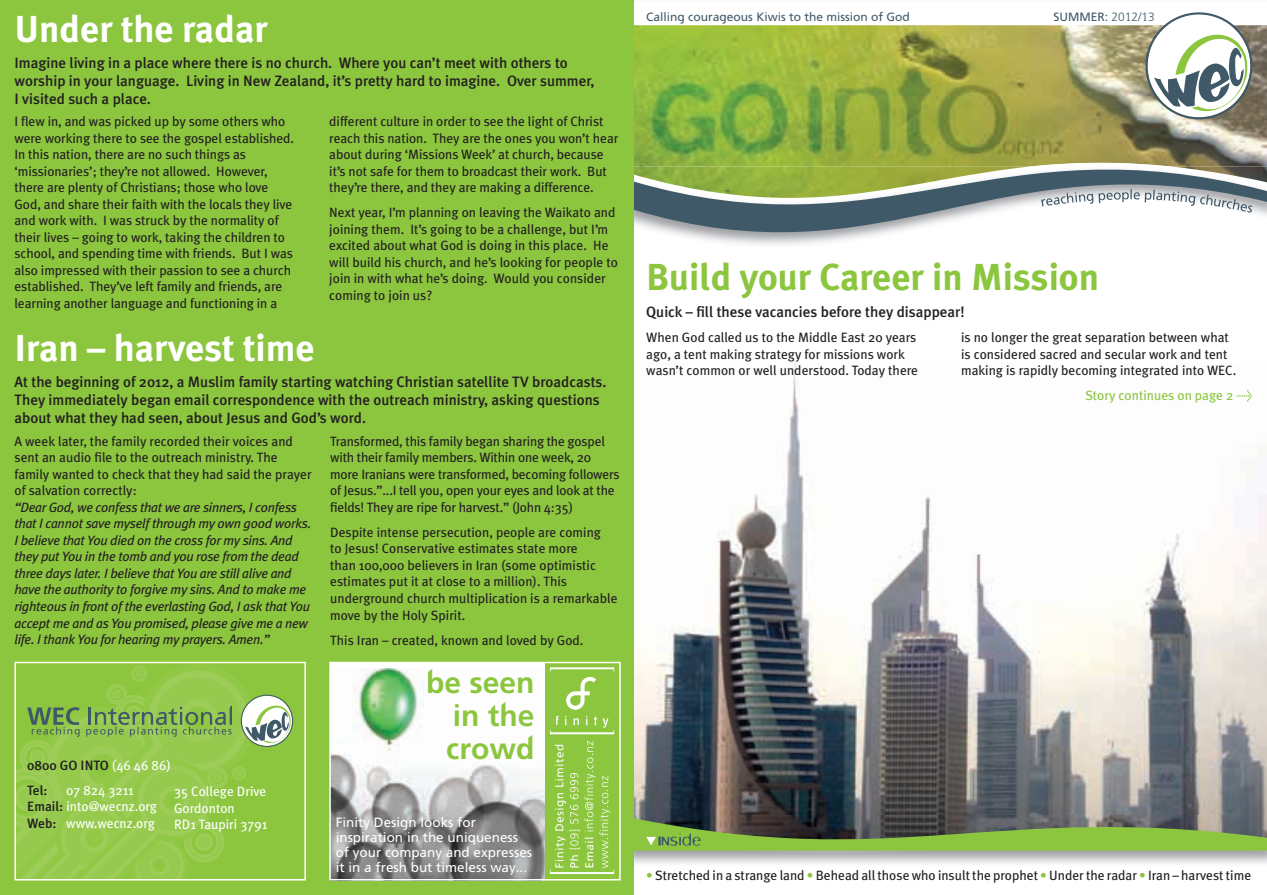
<style>
.page{position:relative;width:1267px;height:895px;background:#fff}
.page>*{position:absolute;margin:0;border:0;box-sizing:border-box;transform-origin:0 0}
.t1{font:700 37.5px "Meta Plus";color:#fff}
.t2{font:700 37.5px "Meta Plus";color:#8bc63e}
.t3{font:600 30px/33px "Freeway Maori";color:#8bc63e;text-align:justify}
.t4{font:500 15px/18px "Meta Plus";color:#231f20}
.t5{font:13.5px/16.5px "Meta Plus";letter-spacing:-.005em;color:#231f20}
.t6{font:italic 13.5px/16.5px "Meta Plus";letter-spacing:-.02em;color:#231f20}
.t7{font:13.5px/15px "Freeway Maori";color:#fff}
.t8{font:13.5px/16.5px "Meta Plus";color:#fff}
.t9{font:500 13.5px/25px "Meta Plus";color:#231f20}
.t10{font:13.5px "Meta Plus";color:#8bc63e}
.t11{font:12px "Freeway Maori";color:#405968}
.s1{font-weight:400;color:#fff}
.s2{font-weight:500;color:#231f20}
.s3{font-weight:300}
.s4{color:#8bc63e}
</style>
<div class="page">
<img style="left:633px;top:362px;width:633px;height:440px">
<img style="left:633px;top:25px;width:633px;height:96px">
<svg style="left:633px;top:121px;width:633px;height:166px"></svg>
<svg style="left:1145px;top:12px;width:107px;height:107px"></svg>
<svg style="left:1041px;top:188px;width:211px;height:25px"></svg>
<div style="left:0;top:0;width:633px;height:894px;background:#8bc63e"></div>
<svg style="left:633px;top:802px;width:633px;height:69px;background:#8a9a78"></svg>
<svg style="left:14px;top:661px;width:292px;height:219px"></svg>
<svg style="left:15px;top:665px;width:278px;height:214px"></svg>
<svg style="left:329px;top:661px;width:291px;height:219px"></svg>
<h1 class="t1" style="left:14px;top:14px;width:254px">Under the radar</h1>
<p class="t4" style="left:14px;top:55px;width:581px">Imagine living in a place where there is no church. Where you can’t meet with others to worship in your language. Living in New Zealand, it’s pretty hard to imagine. Over summer,<br>I visited such a place.</p>
<p class="t5" style="left:14px;top:114px;width:281px">I flew in, and was picked up by some others who were working there to see the gospel established.<br>In this nation, there are no such things as ‘missionaries’; they’re not allowed. However, there are plenty of Christians; those who love God, and share their faith with the locals they live and work with. I was struck by the normality of their lives – going to work, taking the children to school, and spending time with friends. But I was also impressed with their passion to see a church established. They’ve left family and friends, are learning another language and functioning in a</p>
<p class="t5" style="left:329px;top:114px;width:290px">different culture in order to see the light of Christ reach this nation. They are the ones you won’t hear about during ‘Missions Week’ at church, because it’s not safe for them to broadcast their work. But they’re there, and they are making a difference.</p>
<p class="t5" style="left:329px;top:205px;width:290px">Next year, I’m planning on leaving the Waikato and joining them. It’s going to be a challenge, but I’m excited about what God is doing in this place. He will build his church, and he’s looking for people to join in with what he’s doing. Would you consider coming to join us?</p>
<h1 class="t1" style="left:14px;top:333px;width:302px">Iran – harvest time</h1>
<p class="t4" style="left:14px;top:374px;width:593px">At the beginning of 2012, a Muslim family starting watching Christian satellite TV broadcasts.<br>They immediately began email correspondence with the outreach ministry, asking questions about what they had seen, about Jesus and God’s word.</p>
<p class="t5" style="left:14px;top:434px;width:298px">A week later, the family recorded their voices and sent an audio file to the outreach ministry. The family wanted to check that they had said the prayer of salvation correctly:</p>
<p class="t6" style="left:14px;top:500px;width:298px">“Dear God, we confess that we are sinners, I confess that I cannot save myself through my own good works.<br>I believe that You died on the cross for my sins. And they put You in the tomb and you rose from the dead three days later. I believe that You are still alive and have the authority to forgive my sins. And to make me righteous in front of the everlasting God, I ask that You accept me and as You promised, please give me a new life. I thank You for hearing my prayers. Amen.”</p>
<p class="t5" style="left:330px;top:434px;width:291px">Transformed, this family began sharing the gospel with their family members. Within one week, 20 more Iranians were transformed, becoming followers of Jesus.”...I tell you, open your eyes and look at the fields! They are ripe for harvest.” (John 4:35)</p>
<p class="t5" style="left:330px;top:525px;width:289px">Despite intense persecution, people are coming<br>to Jesus! Conservative estimates state more<br>than 100,000 believers in Iran (some optimistic estimates put it at close to a million). This underground church multiplication is a remarkable move by the Holy Spirit.</p>
<p class="t5" style="left:330px;top:632px;width:255px">This Iran – created, known and loved by God.</p>
<p class="t9" style="left:27px;top:753px;width:145px">0800 GO INTO <span class="s1">(46 46 86)<br></span>Tel:</p>
<p class="t8" style="left:27px;top:782px;width:131px;text-indent:39px">07 824 3211<br><span class="s2">Email:</span> into@wecnz.org<br><span class="s2">Web:</span> www.wecnz.org</p>
<p class="t8" style="left:174px;top:784px;width:95px">35 College Drive<br>Gordonton<br>RD1 Taupiri 3791</p>
<h2 class="t3" style="left:446px;top:667px;width:90px;text-indent:-20px">be seen in the crowd</h2>
<p class="t7" style="left:336px;top:814px;width:198px">Finity Design looks for inspiration in the uniqueness of your company and expresses it in a fresh but timeless way...</p>
<p class="t11" style="left:646px;top:11px;width:265px">Calling courageous Kiwis to the mission of God</p>
<p class="t11" style="left:1053px;top:12px;width:103px">SUMMER: <span class="s3">2012/13</span></p>
<h1 class="t2" style="left:646px;top:263px;width:454px">Build your Career in Mission</h1>
<p class="t4" style="left:646px;top:304px;width:320px">Quick – fill these vacancies before they disappear!</p>
<p class="t5" style="left:646px;top:330px;width:273px">When God called us to the Middle East 20 years ago, a tent making strategy for missions work wasn’t common or well understood. Today there</p>
<p class="t5" style="left:961px;top:330px;width:277px">is no longer the great separation between what is considered sacred and secular work and tent making is rapidly becoming integrated into WEC.</p>
<p class="t10" style="left:1085px;top:390px;width:169px">Story continues on page 2 &gt;</p>
<p class="t5" style="left:646px;top:867px;width:606px"><span class="s4">•</span> Stretched in a strange land <span class="s4">•</span> Behead all those who insult the prophet <span class="s4">•</span> Under the radar <span class="s4">•</span> Iran – harvest time</p>
</div>
